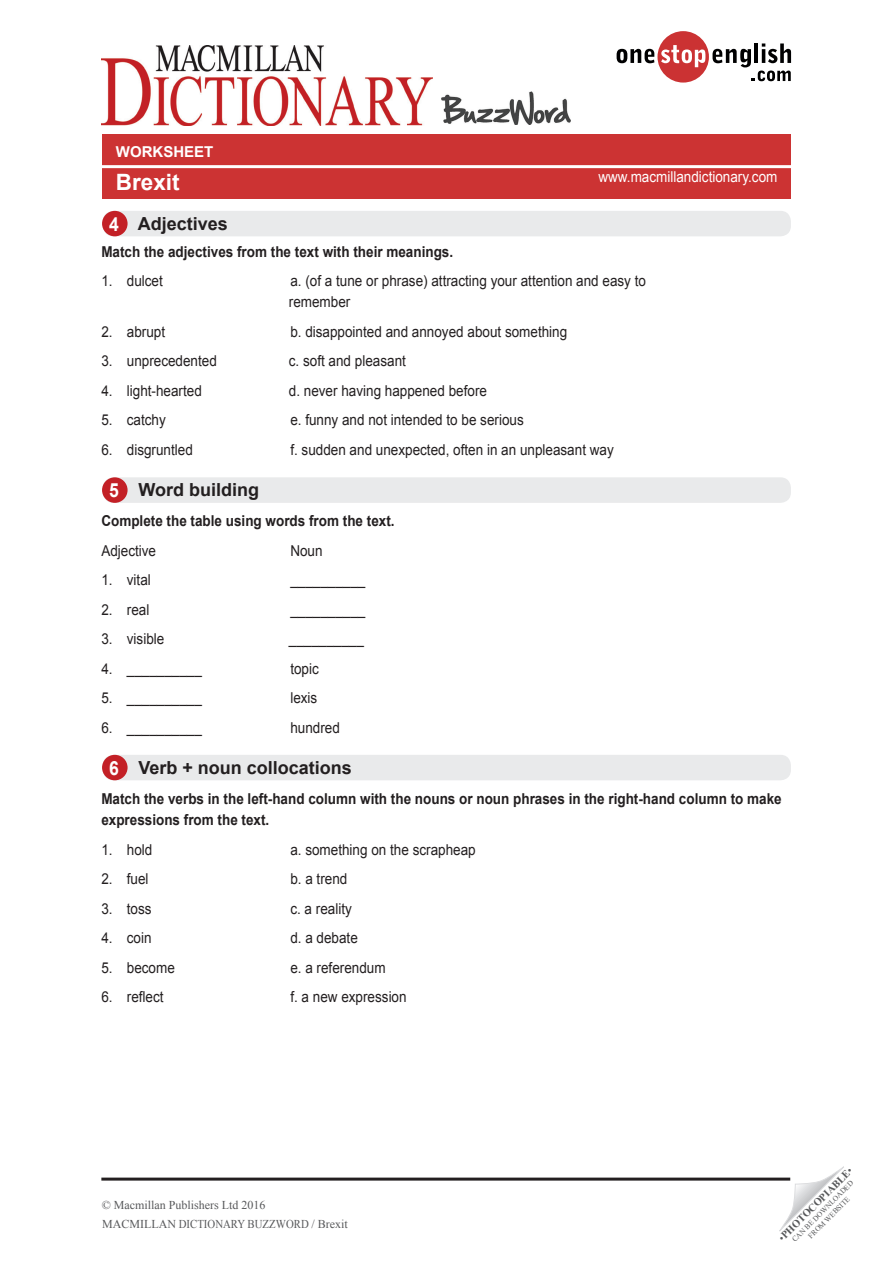
<style>
.page{position:relative;width:893px;height:1263px;background:#fff}
.page>*{position:absolute;margin:0;border:0;box-sizing:border-box;transform-origin:0 0}
.t1{font:700 22.5px "Arial";color:#fff}
.key_exercise_titles{font:700 19.5px "Arial";color:#fff;scale:.9 1}
.t2{font:700 18px "Arial";color:#231f20}
._10pt_Worksheet_numb{font:15px/21px "Arial";color:#231f20;scale:.9 1}
.Gap_fill_text{font:700 15px/21px "Arial";color:#231f20;scale:.9 1}
.t3{font:15px "Arial";color:#fff;scale:.9 1}
.Gap_fill_text-2{font:700 15px "Arial";color:#fff}
.t4{font:12px/18.8px "Times New Roman";color:#57585a}
.t5{font:700 10.5px "Times New Roman";color:#57585a}
.t6{font:7.5px/9px "Times New Roman";color:#57585a;text-align:center}
.s1{font-weight:400}
</style>
<div class="page">
<svg style="left:779px;top:1167px;width:65px;height:64px"></svg>
<hr style="left:101px;top:1177px;width:689px;height:3px;background:#231f20">
<div style="left:102px;top:134px;width:689px;height:65px;background:#c33"></div>
<hr style="left:102px;top:165px;width:689px;height:3px;background:#fff">
<svg style="left:617px;top:31px;width:174px;height:52px"></svg>
<img style="left:101px;top:46px;width:331px;height:79px">
<img style="left:442px;top:92px;width:128px;height:33px">
<div style="left:103px;top:211px;width:688px;height:25px;background:#e9eaeb;border-radius:10px"></div>
<div style="left:102px;top:211px;width:26px;height:25px;background:#c32026;border-radius:50%"></div>
<div style="left:103px;top:477px;width:688px;height:26px;background:#e9eaeb;border-radius:10px"></div>
<div style="left:102px;top:477px;width:26px;height:26px;background:#c32026;border-radius:50%"></div>
<div style="left:103px;top:755px;width:688px;height:25px;background:#e9eaeb;border-radius:10px"></div>
<div style="left:102px;top:755px;width:26px;height:25px;background:#c32026;border-radius:50%"></div>
<p class="Gap_fill_text-2" style="left:116px;top:141px;width:99px">WORKSHEET</p>
<h1 class="t1" style="left:116px;top:167px;width:65px">Brexit</h1>
<p class="key_exercise_titles" style="left:109px;top:211px;width:12px">4</p>
<p class="t2" style="left:138px;top:212px;width:92px">Adjectives</p>
<p class="t3" style="left:598px;top:167px;width:200px">www.macmillandictionary.com</p>
<p class="Gap_fill_text" style="left:101px;top:241px;width:392px">Match the adjectives from the text with their meanings.</p>
<p class="_10pt_Worksheet_numb" style="left:101px;top:270px;width:70px">1. dulcet</p>
<p class="_10pt_Worksheet_numb" style="left:289px;top:270px;width:398px">a. (of a tune or phrase) attracting your attention and easy to remember</p>
<p class="_10pt_Worksheet_numb" style="left:101px;top:321px;width:72px">2. abrupt</p>
<p class="_10pt_Worksheet_numb" style="left:290px;top:321px;width:309px">b. disappointed and annoyed about something</p>
<p class="_10pt_Worksheet_numb" style="left:101px;top:350px;width:130px">3. unprecedented</p>
<p class="_10pt_Worksheet_numb" style="left:289px;top:350px;width:132px">c. soft and pleasant</p>
<p class="_10pt_Worksheet_numb" style="left:101px;top:380px;width:113px">4. light-hearted</p>
<p class="_10pt_Worksheet_numb" style="left:289px;top:380px;width:222px">d. never having happened before</p>
<p class="_10pt_Worksheet_numb" style="left:101px;top:409px;width:73px">5. catchy</p>
<p class="_10pt_Worksheet_numb" style="left:290px;top:409px;width:261px">e. funny and not intended to be serious</p>
<p class="_10pt_Worksheet_numb" style="left:101px;top:439px;width:103px">6. disgruntled</p>
<p class="_10pt_Worksheet_numb" style="left:290px;top:439px;width:361px">f. sudden and unexpected, often in an unpleasant way</p>
<p class="key_exercise_titles" style="left:109px;top:477px;width:12px">5</p>
<p class="t2" style="left:138px;top:478px;width:122px">Word building</p>
<p class="Gap_fill_text" style="left:101px;top:511px;width:327px">Complete the table using words from the text.</p>
<p class="_10pt_Worksheet_numb" style="left:101px;top:540px;width:62px">Adjective</p>
<p class="_10pt_Worksheet_numb" style="left:290px;top:540px;width:37px">Noun</p>
<p class="_10pt_Worksheet_numb" style="left:101px;top:569px;width:57px">1. vital</p>
<p class="_10pt_Worksheet_numb" style="left:290px;top:569px;width:85px">__________</p>
<p class="_10pt_Worksheet_numb" style="left:101px;top:599px;width:55px">2. real</p>
<p class="_10pt_Worksheet_numb" style="left:290px;top:599px;width:85px">__________</p>
<p class="_10pt_Worksheet_numb" style="left:101px;top:628px;width:72px">3. visible</p>
<p class="_10pt_Worksheet_numb" style="left:289px;top:628px;width:85px">__________</p>
<p class="_10pt_Worksheet_numb" style="left:101px;top:658px;width:113px">4. __________</p>
<p class="_10pt_Worksheet_numb" style="left:290px;top:658px;width:33px">topic</p>
<p class="_10pt_Worksheet_numb" style="left:101px;top:687px;width:113px">5. __________</p>
<p class="_10pt_Worksheet_numb" style="left:290px;top:687px;width:31px">lexis</p>
<p class="_10pt_Worksheet_numb" style="left:101px;top:717px;width:113px">6. __________</p>
<p class="_10pt_Worksheet_numb" style="left:290px;top:717px;width:57px">hundred</p>
<p class="key_exercise_titles" style="left:109px;top:755px;width:12px">6</p>
<p class="t2" style="left:138px;top:756px;width:215px">Verb + noun collocations</p>
<p class="Gap_fill_text" style="left:101px;top:789px;width:757px">Match the verbs in the left-hand column with the nouns or noun phrases in the right-hand column to make expressions from the text.</p>
<p class="_10pt_Worksheet_numb" style="left:101px;top:839px;width:58px">1. hold</p>
<p class="_10pt_Worksheet_numb" style="left:290px;top:839px;width:207px">a. something on the scrapheap</p>
<p class="_10pt_Worksheet_numb" style="left:101px;top:868px;width:54px">2. fuel</p>
<p class="_10pt_Worksheet_numb" style="left:290px;top:868px;width:65px">b. a trend</p>
<p class="_10pt_Worksheet_numb" style="left:101px;top:898px;width:57px">3. toss</p>
<p class="_10pt_Worksheet_numb" style="left:290px;top:898px;width:70px">c. a reality</p>
<p class="_10pt_Worksheet_numb" style="left:101px;top:927px;width:57px">4. coin</p>
<p class="_10pt_Worksheet_numb" style="left:290px;top:927px;width:77px">d. a debate</p>
<p class="_10pt_Worksheet_numb" style="left:101px;top:957px;width:83px">5. become</p>
<p class="_10pt_Worksheet_numb" style="left:290px;top:957px;width:107px">e. a referendum</p>
<p class="_10pt_Worksheet_numb" style="left:101px;top:986px;width:71px">6. reflect</p>
<p class="_10pt_Worksheet_numb" style="left:290px;top:986px;width:131px">f. a new expression</p>
<p class="t4" style="left:102px;top:1195px;width:248px">© Macmillan Publishers Ltd 2016<br>MACMILLAN DICTIONARY BUZZWORD / Brexit</p>
<p class="t5" style="left:775px;top:1234px;width:101px;rotate:-45deg"><span class="s1">•</span>PHOTOCOPIABLE<span class="s1">•</span></p>
<p class="t6" style="left:790px;top:1237px;width:85px;rotate:-45deg">CAN BE DOWNLOADED<br>FROM WEBSITE</p>
</div>
